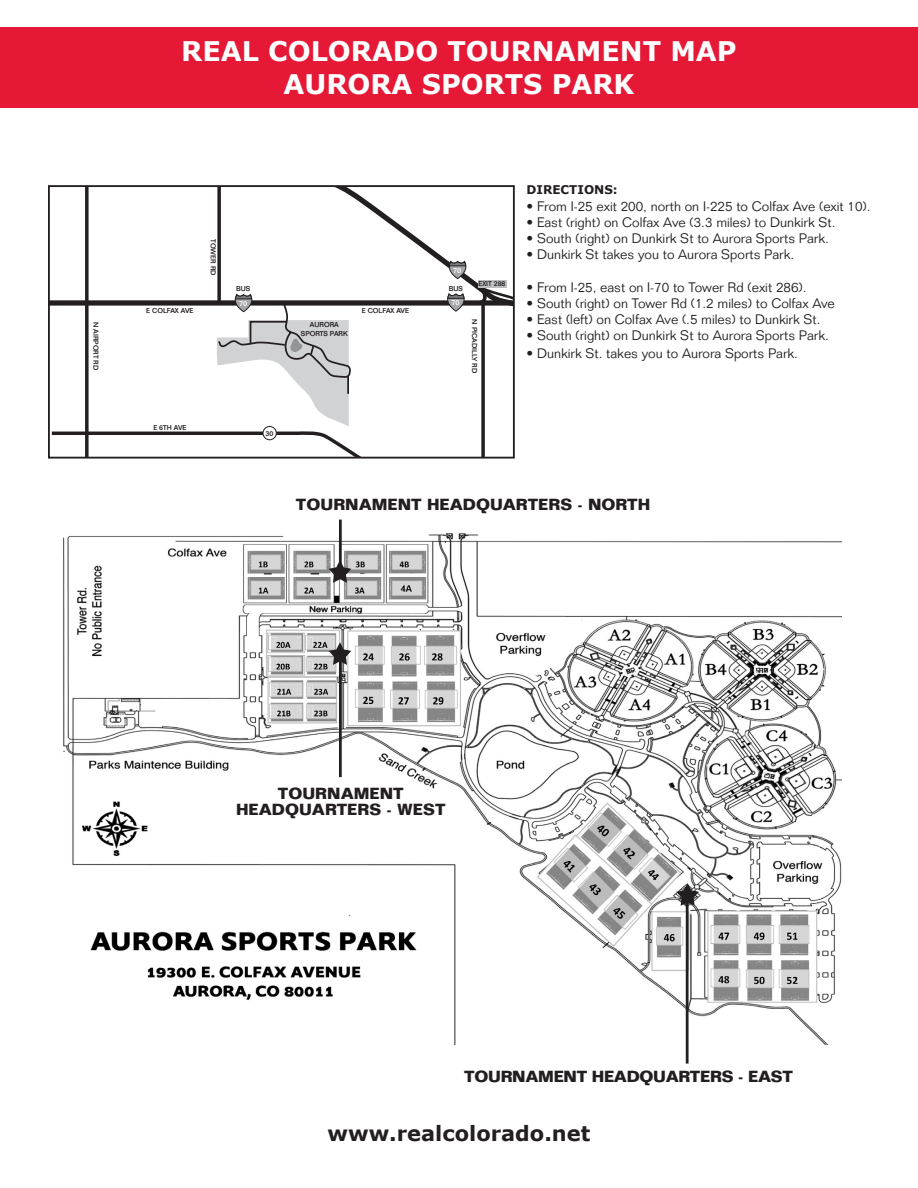
<style>
.page{position:relative;width:918px;height:1188px;background:#fff}
.page>*{position:absolute;margin:0;border:0;box-sizing:border-box;transform-origin:0 0}
.t1{font:700 27px/32.4px "Verdana";color:#fff;text-align:center}
.t2{font:700 21px "Verdana";color:#231f20}
.t3{font:700 15.75px/16.2px "Folio";color:#231f20;text-align:center}
.t4{font:700 15.75px "Folio";letter-spacing:-.02em;color:#231f20}
.t5{font:300 13.5px "Folio";color:#231f20}
.t6{font:700 12px "Verdana";color:#231f20}
.t7{font:500 7.35px "Folio";color:#fff}
.t8{font:500 6.9px/8.4px "Folio";color:#231f20;text-align:center}
</style>
<div class="page">
<div style="left:0;top:27px;width:918px;height:81px;background:#e51836"></div>
<svg style="left:51px;top:188px;width:461px;height:268px"></svg>
<div style="left:48px;top:185px;width:467px;height:274px;border:2px solid #231f20"></div>
<img style="left:64px;top:533px;width:777px;height:511px">
<hr style="left:339px;top:520px;width:3px;height:54px;background:#231f20">
<hr style="left:339px;top:656px;width:3px;height:121px;background:#231f20">
<hr style="left:686px;top:894px;width:3px;height:170px;background:#231f20">
<svg style="left:329px;top:560px;width:22px;height:23px"></svg>
<svg style="left:329px;top:642px;width:22px;height:23px"></svg>
<svg style="left:676px;top:883px;width:23px;height:23px"></svg>
<p class="t8" style="left:100px;top:322px;width:50px;rotate:90deg">N AIRPORT RD</p>
<h1 class="t1" style="left:181px;top:35px;width:557px">REAL COLORADO TOURNAMENT MAP<br>AURORA SPORTS PARK</h1>
<p class="t8" style="left:217px;top:239px;width:38px;rotate:90deg">TOWER RD</p>
<p class="t7" style="left:453px;top:266px;width:10px">70</p>
<p class="t8" style="left:236px;top:284px;width:16px">BUS</p>
<p class="t8" style="left:449px;top:284px;width:16px">BUS</p>
<p class="t7" style="left:239px;top:299px;width:10px">70</p>
<p class="t7" style="left:451px;top:298px;width:10px">70</p>
<p class="t8" style="left:146px;top:306px;width:49px">E COLFAX AVE</p>
<p class="t8" style="left:362px;top:306px;width:49px">E COLFAX AVE</p>
<p class="t8" style="left:478px;top:279px;width:29px">EXIT 288</p>
<p class="t8" style="left:153px;top:424px;width:35px">E 6TH AVE</p>
<p class="t8" style="left:266px;top:429px;width:9px">30</p>
<p class="t8" style="left:301px;top:321px;width:48px">AURORA<br>SPORTS PARK</p>
<p class="t8" style="left:479px;top:319px;width:55px;rotate:90deg">N PICADILLY RD</p>
<p class="t6" style="left:526px;top:182px;width:93px">DIRECTIONS:</p>
<p class="t5" style="left:526px;top:198px;width:346px">• From I-25 exit 200, north on I-225 to Colfax Ave (exit 10).</p>
<p class="t5" style="left:526px;top:214px;width:311px">• East (right) on Colfax Ave (3.3 miles) to Dunkirk St.</p>
<p class="t5" style="left:526px;top:230px;width:304px">• South (right) on Dunkirk St to Aurora Sports Park.</p>
<p class="t5" style="left:526px;top:246px;width:269px">• Dunkirk St takes you to Aurora Sports Park.</p>
<p class="t5" style="left:526px;top:279px;width:282px">• From I-25, east on I-70 to Tower Rd (exit 286).</p>
<p class="t5" style="left:526px;top:295px;width:310px">• South (right) on Tower Rd (1.2 miles) to Colfax Ave</p>
<p class="t5" style="left:526px;top:311px;width:296px">• East (left) on Colfax Ave (.5 miles) to Dunkirk St.</p>
<p class="t5" style="left:526px;top:327px;width:304px">• South (right) on Dunkirk St to Aurora Sports Park.</p>
<p class="t5" style="left:526px;top:345px;width:273px">• Dunkirk St. takes you to Aurora Sports Park.</p>
<p class="t3" style="left:296px;top:497px;width:356px">TOURNAMENT HEADQUARTERS - NORTH</p>
<p class="t3" style="left:236px;top:785px;width:211px">TOURNAMENT<br>HEADQUARTERS - WEST</p>
<p class="t4" style="left:464px;top:1067px;width:330px">TOURNAMENT HEADQUARTERS - EAST</p>
<h2 class="t2" style="left:328px;top:1120px;width:264px">www.realcolorado.net</h2>
</div>
